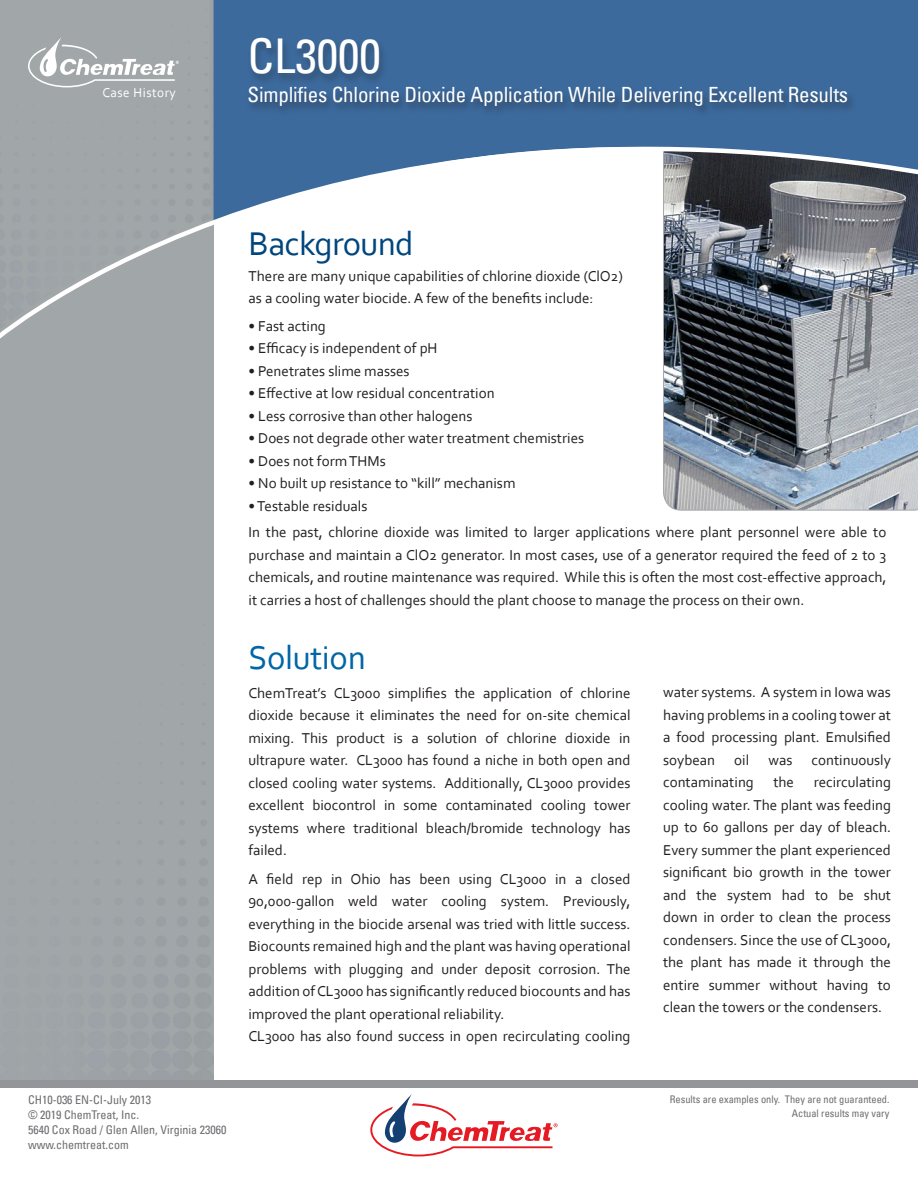
<style>
.page{position:relative;width:918px;height:1188px;background:#fff}
.page>*{position:absolute;margin:0;border:0;box-sizing:border-box;transform-origin:0 0}
.t1{font:condensed 48px "Univers LT";color:#fff}
.t2{font:34.5px "Corbel";letter-spacing:-.02em;color:#00467e}
.t3{font:34.5px "Corbel";letter-spacing:-.01em;color:#0166a7}
.t4{font:condensed 21px "Univers LT";letter-spacing:-.01em;color:#fff}
.t5{font:15px/22.5px "Corbel";color:#231f20;text-align:justify}
.t6{font:13.5px "Corbel";letter-spacing:.04em;color:#fff}
.t7{font:condensed 12px/15px "Univers LT";color:#6c6d70}
.t8{font:condensed 10.5px/13.5px "Univers LT";color:#6c6d70;text-align:right}
</style>
<div class="page">
<svg style="left:663px;top:355px;width:255px;height:155px"></svg>
<div style="left:214px;top:0;width:704px;height:64px;background:#3c6a9d"></div>
<div style="left:245px;top:36px;width:612px;height:82px;background:#231f20;opacity:.24"></div>
<svg style="left:0;top:64px;width:918px;height:291px"></svg>
<svg style="left:370px;top:1094px;width:188px;height:62px"></svg>
<div style="left:0;top:1081px;width:918px;height:7px;background:#939598"></div>
<svg style="left:28px;top:37px;width:151px;height:50px"></svg>
<p class="t6" style="left:102px;top:85px;width:75px">Case History</p>
<h1 class="t1" style="left:248px;top:26px;width:135px">CL3000</h1>
<h3 class="t4" style="left:248px;top:81px;width:602px">Simplifies Chlorine Dioxide Application While Delivering Excellent Results</h3>
<h2 class="t2" style="left:249px;top:223px;width:167px">Background</h2>
<p class="t5" style="left:249px;top:264px;width:376px">There are many unique capabilities of chlorine dioxide (ClO2) as a cooling water biocide. A few of the benefits include:</p>
<p class="t5" style="left:249px;top:314px;width:79px">• Fast acting</p>
<p class="t5" style="left:249px;top:336px;width:191px">• Efficacy is independent of pH</p>
<p class="t5" style="left:249px;top:359px;width:163px">• Penetrates slime masses</p>
<p class="t5" style="left:249px;top:381px;width:248px">• Effective at low residual concentration</p>
<p class="t5" style="left:249px;top:404px;width:225px">• Less corrosive than other halogens</p>
<p class="t5" style="left:249px;top:426px;width:337px">• Does not degrade other water treatment chemistries</p>
<p class="t5" style="left:249px;top:449px;width:139px">• Does not form THMs</p>
<p class="t5" style="left:249px;top:471px;width:268px">• No built up resistance to “kill” mechanism</p>
<p class="t5" style="left:249px;top:494px;width:120px">• Testable residuals</p>
<p class="t5" style="left:249px;top:520px;width:639px">In the past, chlorine dioxide was limited to larger applications where plant personnel were able to purchase and maintain a ClO2 generator. In most cases, use of a generator required the feed of 2 to 3 chemicals, and routine maintenance was required. While this is often the most cost-effective approach, it carries a host of challenges should the plant choose to manage the process on their own.</p>
<h2 class="t3" style="left:248px;top:636px;width:119px">Solution</h2>
<p class="t5" style="left:248px;top:681px;width:384px">ChemTreat’s CL3000 simplifies the application of chlorine dioxide because it eliminates the need for on-site chemical mixing. This product is a solution of chlorine dioxide in ultrapure water. CL3000 has found a niche in both open and closed cooling water systems. Additionally, CL3000 provides excellent biocontrol in some contaminated cooling tower systems where traditional bleach/bromide technology has failed.</p>
<p class="t5" style="left:248px;top:867px;width:384px;text-align:left">A field rep in Ohio has been using CL3000 in a closed 90,000-gallon weld water cooling system. Previously, everything in the biocide arsenal was tried with little success.<br>Biocounts remained high and the plant was having operational problems with plugging and under deposit corrosion. The addition of CL3000 has significantly reduced biocounts and has improved the plant operational reliability.<br>CL3000 has also found success in open recirculating cooling</p>
<p class="t5" style="left:663px;top:681px;width:229px">water systems. A system in Iowa was having problems in a cooling tower at a food processing plant. Emulsified soybean</p>
<p class="t5" style="left:734px;top:748px;width:16px">oil</p>
<p class="t5" style="left:768px;top:748px;width:26px">was</p>
<p class="t5" style="left:812px;top:748px;width:81px">continuously</p>
<p class="t5" style="left:663px;top:771px;width:92px">contaminating</p>
<p class="t5" style="left:773px;top:771px;width:22px">the</p>
<p class="t5" style="left:663px;top:771px;width:229px;text-indent:151px">recirculating cooling water. The plant was feeding up to 60 gallons per day of bleach.<br>Every summer the plant experienced significant bio growth in the tower and the system had to be shut down in order to clean the process condensers. Since the use of CL3000, the plant has made it through the entire summer without having to clean the towers or the condensers.</p>
<p class="t7" style="left:28px;top:1093px;width:200px">CH10-036 EN-CI-July 2013<br>© 2019 ChemTreat, Inc.<br>5640 Cox Road / Glen Allen, Virginia 23060 www.chemtreat.com</p>
<p class="t8" style="left:670px;top:1093px;width:221px">Results are examples only. They are not guaranteed.<br>Actual results may vary</p>
</div>
